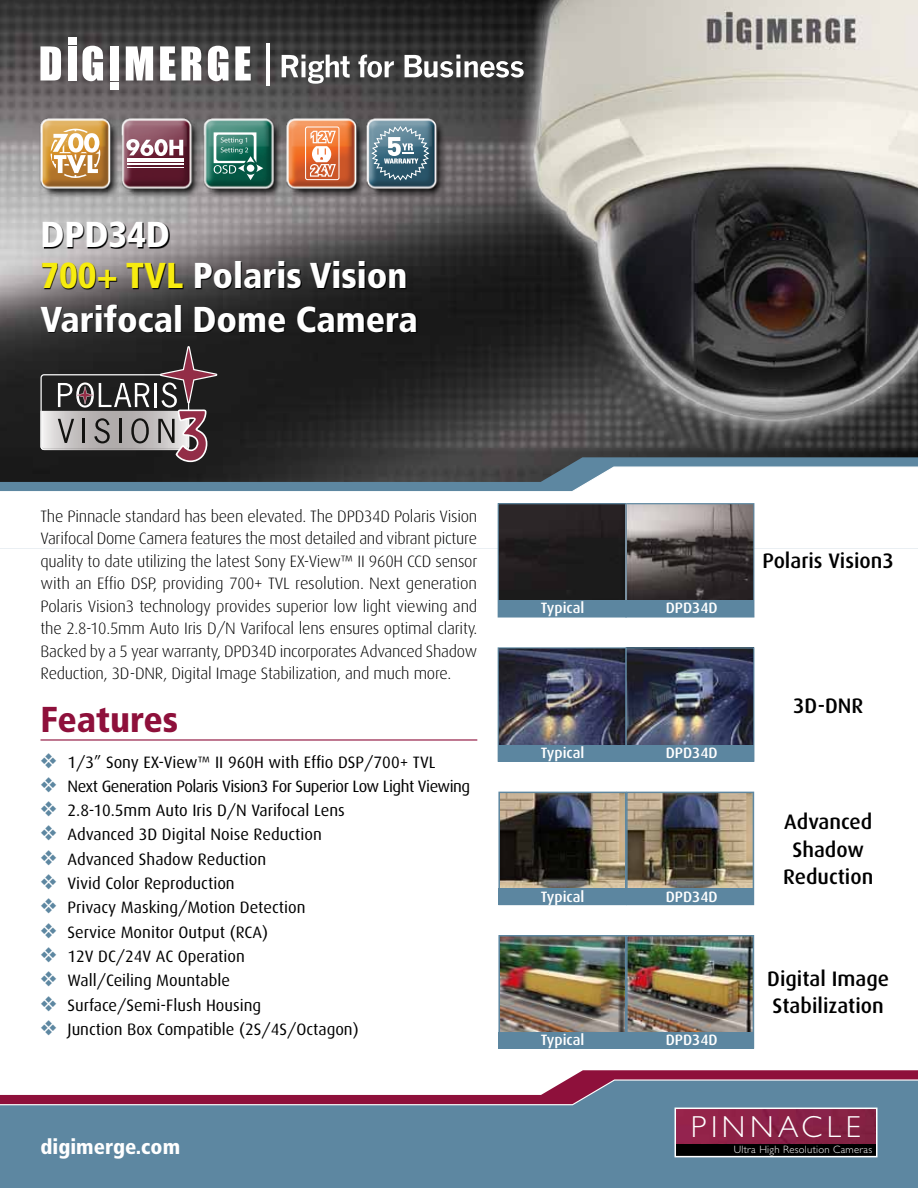
<style>
.page{position:relative;width:918px;height:1188px;background:#fff}
.page>*{position:absolute;margin:0;border:0;box-sizing:border-box;transform-origin:0 0}
.t1{font:900 condensed 36px/43.2px "Frutiger";color:#fff}
.t2{font:900 condensed 36px "Frutiger";color:#8e103b}
.t3{font:300 30.45px "Gill Sans";letter-spacing:.15em;color:#fff}
.t4{font:500 21px/27px "Dax";color:#000;text-align:center}
.t5{font:900 condensed 21px "Frutiger";color:#fff}
.t6{font:300 16.5px/22.5px "Dax";letter-spacing:-.015em;color:#000;text-align:justify}
.t7{font:16.5px "Dax";color:#000}
.t8{font:16.5px "Dax";letter-spacing:-.03em;color:#000}
.t9{font:500 15px "Dax";color:#fff}
.t10{font:300 10.65px "Gill Sans";letter-spacing:.025em;color:#fff}
.s1{color:#f7ec0f}
.s2{color:#5d87a1}
</style>
<div class="page">
<svg style="left:568px;top:1070px;width:350px;height:9px;background:#931c44"></svg>
<svg style="left:0;top:1079px;width:918px;height:109px;background:#728ba4"></svg>
<img style="left:0;top:0;width:492px;height:457px">
<svg style="left:0;top:457px;width:492px;height:9px;background:#2c2c2c"></svg>
<svg style="left:0;top:466px;width:918px;height:83px"></svg>
<svg style="left:42px;top:262px;width:375px;height:71px;background:#2b2a2a"></svg>
<svg style="left:44px;top:222px;width:126px;height:26px;background:#565555"></svg>
<hr style="left:266px;top:43px;width:3px;height:43px;background:#fff">
<svg style="left:126px;top:46px;width:27px;height:35px"></svg>
<svg style="left:160px;top:46px;width:41px;height:35px"></svg>
<svg style="left:208px;top:46px;width:20px;height:35px"></svg>
<svg style="left:235px;top:46px;width:16px;height:35px"></svg>
<svg style="left:40px;top:46px;width:21px;height:35px"></svg>
<div style="left:68px;top:46px;width:9px;height:35px;background:#fff"></div>
<div style="left:68px;top:37px;width:9px;height:8px;background:#fff"></div>
<div style="left:110px;top:46px;width:9px;height:35px;background:#fff"></div>
<div style="left:110px;top:82px;width:9px;height:8px;background:#fff"></div>
<svg style="left:82px;top:46px;width:21px;height:35px"></svg>
<svg style="left:282px;top:55px;width:68px;height:29px"></svg>
<svg style="left:358px;top:55px;width:36px;height:23px"></svg>
<svg style="left:405px;top:55px;width:87px;height:23px"></svg>
<img style="left:678px;top:1111px;width:197px;height:32px">
<div style="left:675px;top:1144px;width:202px;height:13px;background:#000"></div>
<div style="left:675px;top:1108px;width:203px;height:49px;border:2px solid #fff"></div>
<hr style="left:40px;top:739px;width:437px;height:2px;background:#8e103b">
<img style="left:492px;top:0;width:426px;height:467px">
<img style="left:500px;top:505px;width:125px;height:96px">
<svg style="left:627px;top:503px;width:127px;height:115px;background:#635e5e"></svg>
<div style="left:498px;top:503px;width:129px;height:115px;border:1px solid #5c86a0"></div>
<div style="left:498px;top:601px;width:128px;height:16px;background:#5c86a0"></div>
<div style="left:627px;top:601px;width:127px;height:16px;background:#5c86a0"></div>
<img style="left:627px;top:649px;width:125px;height:96px">
<img style="left:498px;top:647px;width:127px;height:115px">
<div style="left:625px;top:647px;width:129px;height:115px;border:1px solid #5c86a0"></div>
<div style="left:498px;top:745px;width:128px;height:16px;background:#5c86a0"></div>
<div style="left:626px;top:745px;width:128px;height:16px;background:#5c86a0"></div>
<img style="left:501px;top:795px;width:250px;height:94px">
<div style="left:498px;top:792px;width:129px;height:113px;border:2px solid #5d87a1"></div>
<div style="left:626px;top:792px;width:128px;height:113px;border:2px solid #5d87a1"></div>
<div style="left:498px;top:889px;width:128px;height:16px;background:#5c86a0"></div>
<div style="left:627px;top:889px;width:127px;height:16px;background:#5c86a0"></div>
<img style="left:501px;top:938px;width:250px;height:94px">
<div style="left:498px;top:935px;width:129px;height:114px;border:2px solid #5d87a1"></div>
<div style="left:626px;top:935px;width:128px;height:114px;border:2px solid #5d87a1"></div>
<div style="left:498px;top:1032px;width:128px;height:16px;background:#5c86a0"></div>
<div style="left:627px;top:1032px;width:127px;height:16px;background:#5c86a0"></div>
<svg style="left:40px;top:346px;width:177px;height:116px;background:#5f5859"></svg>
<img style="left:31px;top:110px;width:415px;height:95px">
<svg style="left:310px;top:131px;width:26px;height:46px"></svg>
<div style="left:305px;top:127px;width:34px;height:53px;border:1px solid #fff;border-radius:2px"></div>
<svg style="left:371px;top:125px;width:59px;height:56px;background:#698b9b"></svg>
<svg style="left:51px;top:129px;width:49px;height:49px"></svg>
<svg style="left:126px;top:139px;width:57px;height:17px"></svg>
<hr style="left:127px;top:159px;width:57px;height:3px;background:#fff">
<hr style="left:127px;top:164px;width:57px;height:1px;background:#fff">
<hr style="left:127px;top:167px;width:57px;height:1px;background:#fff">
<svg style="left:214px;top:132px;width:49px;height:48px;background:#4f8f80"></svg>
<h1 class="t1" style="left:40px;top:213px;width:131px">DPD34D</h1>
<h1 class="t1" style="left:40px;top:254px;width:379px"><span class="s1">700+ TVL</span> Polaris Vision<br>Varifocal Dome Camera</h1>
<p class="t6" style="left:40px;top:505px;width:438px">The Pinnacle standard has been elevated. The DPD34D Polaris Vision Varifocal Dome Camera features the most detailed and vibrant picture quality to date utilizing the latest Sony EX-View™ II 960H CCD sensor with an Effio DSP, providing 700+ TVL resolution. Next generation Polaris Vision3 technology provides superior low light viewing and the 2.8-10.5mm Auto Iris D/N Varifocal lens ensures optimal clarity.<br>Backed by a 5 year warranty, DPD34D incorporates Advanced Shadow Reduction, 3D-DNR, Digital Image Stabilization, and much more.</p>
<h1 class="t2" style="left:40px;top:698px;width:139px">Features</h1>
<p class="t7" style="left:41px;top:753px;width:397px"><span class="s2">❖</span> 1/3” Sony EX-View™ II 960H with Effio DSP/700+ TVL</p>
<p class="t8" style="left:41px;top:777px;width:431px"><span class="s2">❖</span> Next Generation Polaris Vision3 For Superior Low Light Viewing</p>
<p class="t7" style="left:41px;top:801px;width:306px"><span class="s2">❖</span> 2.8-10.5mm Auto Iris D/N Varifocal Lens</p>
<p class="t7" style="left:41px;top:826px;width:283px"><span class="s2">❖</span> Advanced 3D Digital Noise Reduction</p>
<p class="t7" style="left:41px;top:850px;width:227px"><span class="s2">❖</span> Advanced Shadow Reduction</p>
<p class="t7" style="left:41px;top:874px;width:196px"><span class="s2">❖</span> Vivid Color Reproduction</p>
<p class="t7" style="left:41px;top:898px;width:266px"><span class="s2">❖</span> Privacy Masking/Motion Detection</p>
<p class="t7" style="left:41px;top:923px;width:229px"><span class="s2">❖</span> Service Monitor Output (RCA)</p>
<p class="t7" style="left:41px;top:947px;width:206px"><span class="s2">❖</span> 12V DC/24V AC Operation</p>
<p class="t7" style="left:41px;top:971px;width:191px"><span class="s2">❖</span> Wall/Ceiling Mountable</p>
<p class="t7" style="left:41px;top:996px;width:222px"><span class="s2">❖</span> Surface/Semi-Flush Housing</p>
<p class="t7" style="left:41px;top:1020px;width:320px"><span class="s2">❖</span> Junction Box Compatible (2S/4S/Octagon)</p>
<p class="t5" style="left:40px;top:1134px;width:141px">digimerge.com</p>
<p class="t9" style="left:541px;top:599px;width:45px">Typical</p>
<p class="t9" style="left:666px;top:599px;width:53px">DPD34D</p>
<p class="t9" style="left:541px;top:745px;width:45px">Typical</p>
<p class="t9" style="left:666px;top:745px;width:53px">DPD34D</p>
<p class="t9" style="left:541px;top:888px;width:45px">Typical</p>
<p class="t9" style="left:666px;top:888px;width:53px">DPD34D</p>
<p class="t9" style="left:541px;top:1032px;width:45px">Typical</p>
<p class="t9" style="left:666px;top:1032px;width:53px">DPD34D</p>
<p class="t4" style="left:762px;top:548px;width:133px">Polaris Vision3</p>
<p class="t4" style="left:793px;top:692px;width:72px">3D-DNR</p>
<p class="t4" style="left:783px;top:809px;width:92px">Advanced<br>Shadow<br>Reduction</p>
<p class="t4" style="left:767px;top:966px;width:123px;text-align:left">Digital Image<br>Stabilization</p>
<h2 class="t3" style="left:691px;top:1109px;width:171px">PINNACLE</h2>
<p class="t10" style="left:734px;top:1143px;width:140px">Ultra High Resolution Cameras</p>
</div>
